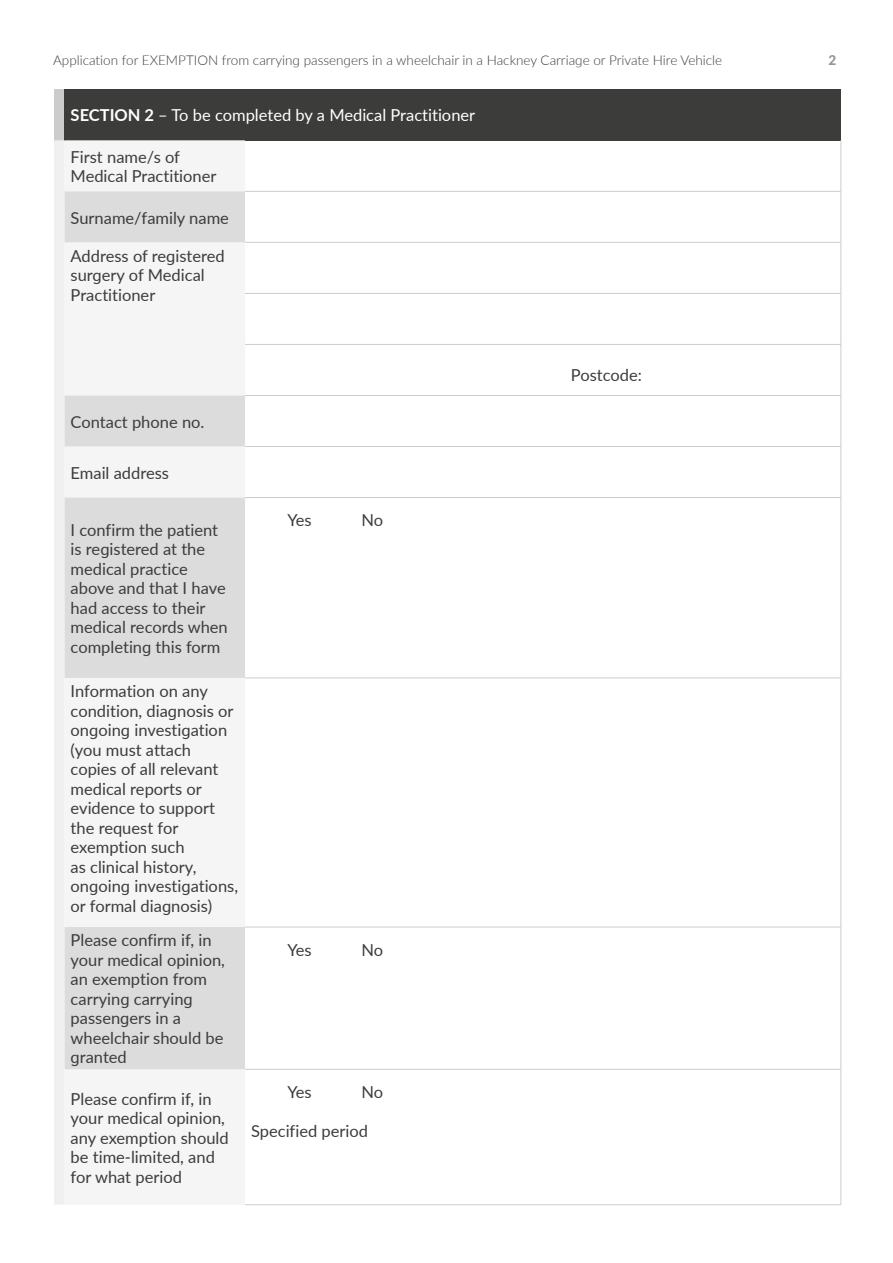
<style>
.page{position:relative;width:893px;height:1263px;background:#fff}
.page>*{position:absolute;margin:0;border:0;box-sizing:border-box;transform-origin:0 0}
.Table_text{font:16.5px/19.5px "Lato";color:#3c3c3b}
.Body{font:16.5px "Lato";color:#fff}
.t1{font:300 13.5px "Lato";color:#3c3c3b}
.t2{font:800 13.5px "Lato";color:#949494}
.s1{font-weight:700}
</style>
<div class="page">
<div style="left:54px;top:89px;width:11px;height:51px;background:#ccc"></div>
<div style="left:65px;top:89px;width:776px;height:51px;background:#3c3c3b"></div>
<div style="left:54px;top:140px;width:11px;height:1065px;background:#f0f0f0"></div>
<svg style="left:65px;top:191px;width:180px;height:878px;fill:#f5f5f5"></svg>
<hr style="left:841px;top:140px;width:1px;height:51px;background:#ccc">
<hr style="left:245px;top:191px;width:596px;height:1px;background:#ccc">
<hr style="left:841px;top:192px;width:1px;height:50px;background:#ccc">
<hr style="left:245px;top:242px;width:596px;height:1px;background:#ccc">
<hr style="left:841px;top:243px;width:1px;height:50px;background:#ccc">
<hr style="left:245px;top:293px;width:596px;height:1px;background:#ccc">
<hr style="left:841px;top:294px;width:1px;height:50px;background:#ccc">
<hr style="left:245px;top:344px;width:596px;height:1px;background:#ccc">
<hr style="left:841px;top:345px;width:1px;height:50px;background:#ccc">
<hr style="left:245px;top:395px;width:596px;height:1px;background:#ccc">
<hr style="left:841px;top:396px;width:1px;height:50px;background:#ccc">
<hr style="left:245px;top:446px;width:596px;height:1px;background:#ccc">
<hr style="left:841px;top:447px;width:1px;height:50px;background:#ccc">
<hr style="left:245px;top:497px;width:596px;height:1px;background:#ccc">
<hr style="left:841px;top:498px;width:1px;height:180px;background:#ccc">
<hr style="left:245px;top:678px;width:596px;height:1px;background:#ccc">
<hr style="left:841px;top:678px;width:1px;height:249px;background:#ccc">
<hr style="left:245px;top:927px;width:596px;height:1px;background:#ccc">
<hr style="left:841px;top:927px;width:1px;height:142px;background:#ccc">
<hr style="left:245px;top:1069px;width:596px;height:1px;background:#ccc">
<hr style="left:841px;top:1069px;width:1px;height:135px;background:#ccc">
<hr style="left:245px;top:1204px;width:596px;height:1px;background:#ccc">
<p class="t1" style="left:53px;top:51px;width:671px">Application for EXEMPTION from carrying passengers in a wheelchair in a Hackney Carriage or Private Hire Vehicle</p>
<p class="t2" style="left:828px;top:50px;width:9px">2</p>
<p class="Body" style="left:71px;top:104px;width:406px"><span class="s1">SECTION 2</span> – To be completed by a Medical Practitioner</p>
<p class="Table_text" style="left:71px;top:146px;width:147px">First name/s of<br>Medical Practitioner</p>
<p class="Table_text" style="left:71px;top:207px;width:160px">Surname/family name</p>
<p class="Table_text" style="left:71px;top:245px;width:156px">Address of registered surgery of Medical<br>Practitioner</p>
<p class="Table_text" style="left:71px;top:411px;width:135px">Contact phone no.</p>
<p class="Table_text" style="left:71px;top:462px;width:100px">Email address</p>
<p class="Table_text" style="left:71px;top:519px;width:159px">I confirm the patient is registered at the medical practice above and that I have had access to their medical records when completing this form</p>
<p class="Table_text" style="left:287px;top:510px;width:26px">Yes</p>
<p class="Table_text" style="left:361px;top:510px;width:23px">No</p>
<p class="Table_text" style="left:71px;top:681px;width:164px">Information on any condition, diagnosis or ongoing investigation</p>
<p class="Table_text" style="left:71px;top:739px;width:169px">(you must attach copies of all relevant medical reports or evidence to support the request for exemption such<br>as clinical history, ongoing investigations, or formal diagnosis)</p>
<p class="Table_text" style="left:71px;top:930px;width:156px">Please confirm if, in your medical opinion, an exemption from carrying carrying passengers in a wheelchair should be granted</p>
<p class="Table_text" style="left:287px;top:939px;width:26px">Yes</p>
<p class="Table_text" style="left:361px;top:939px;width:23px">No</p>
<p class="Table_text" style="left:71px;top:1088px;width:160px">Please confirm if, in your medical opinion, any exemption should be time-limited, and for what period</p>
<p class="Table_text" style="left:287px;top:1081px;width:26px">Yes</p>
<p class="Table_text" style="left:361px;top:1081px;width:23px">No</p>
<p class="Table_text" style="left:251px;top:1120px;width:118px">Specified period</p>
<p class="Table_text" style="left:571px;top:364px;width:73px">Postcode:</p>
</div>
